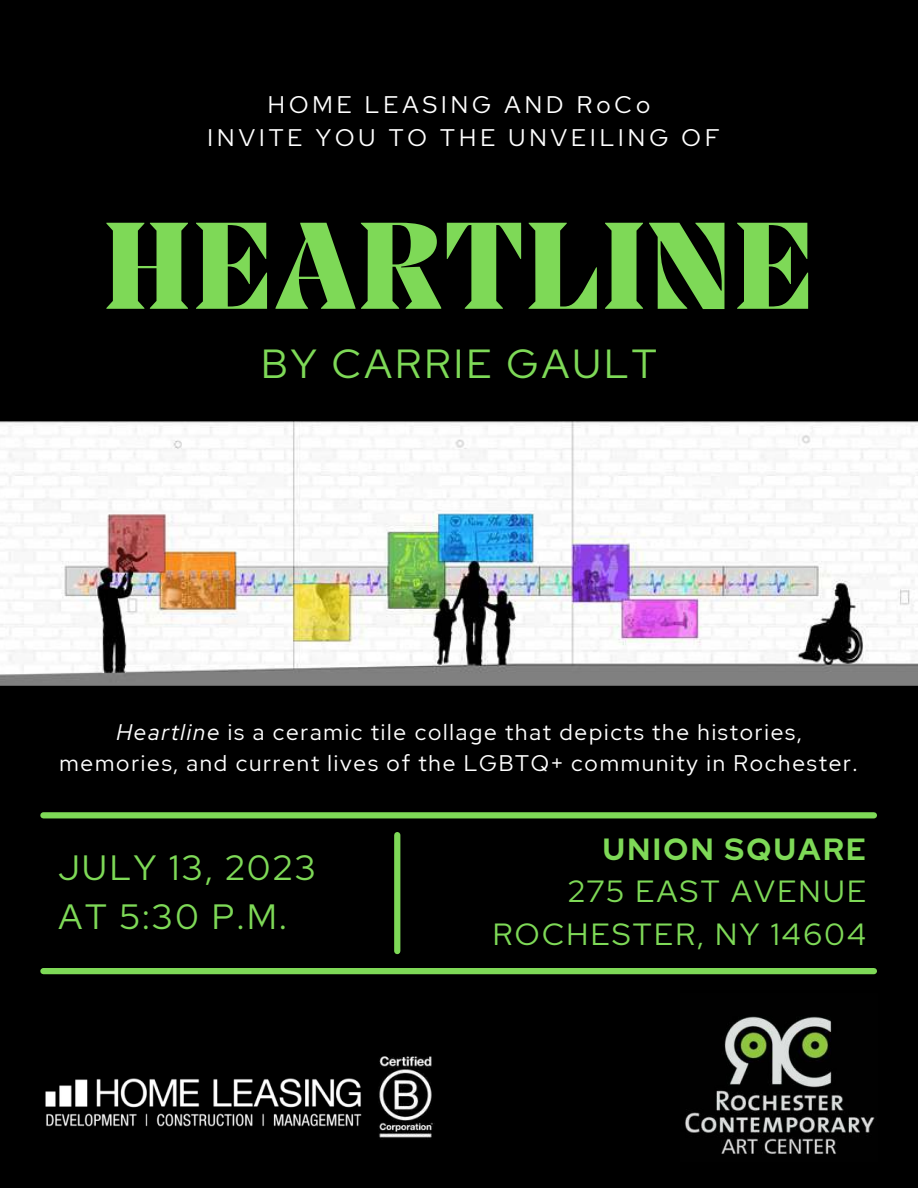
<style>
.page{position:relative;width:918px;height:1188px;background:#000}
.page>*{position:absolute;margin:0;border:0;box-sizing:border-box;transform-origin:0 0}
.t1{font:800 127.5px "Migra";color:#7ed957}
.t2{font:40.5px "Red Hat Display";letter-spacing:.08em;color:#7ed957}
.t3{font:35.1px/48.6px "Red Hat Display";letter-spacing:.08em;color:#7ed957}
.t4{font:30.6px/42.8px "Red Hat Display";letter-spacing:.08em;color:#7ed957;text-align:right}
.t5{font:700 30.6px "Red Hat Display";letter-spacing:.08em;color:#7ed957}
.t6{font:24px/32.7px "Red Hat Display";letter-spacing:.17em;color:#fff;text-align:center}
.t7{font:22.5px/31.5px "Red Hat Display";letter-spacing:.08em;color:#fff;text-align:center}
.s1{font-style:italic}
</style>
<div class="page">
<img style="left:0;top:422px;width:918px;height:264px">
<div style="left:43px;top:812px;width:831px;height:6px;background:#7ed957"></div>
<div style="left:43px;top:968px;width:831px;height:6px;background:#7ed957"></div>
<div style="left:394px;top:835px;width:6px;height:116px;background:#7ed957"></div>
<img style="left:45px;top:1078px;width:317px;height:49px">
<img style="left:379px;top:1056px;width:56px;height:82px">
<img style="left:685px;top:1016px;width:190px;height:139px">
<p class="t6" style="left:208px;top:88px;width:513px">HOME LEASING AND RoCo<br>INVITE YOU TO THE UNVEILING OF</p>
<h1 class="t1" style="left:102px;top:186px;width:715px">HEARTLINE</h1>
<h2 class="t2" style="left:261px;top:338px;width:397px">BY CARRIE GAULT</h2>
<p class="t7" style="left:60px;top:716px;width:799px"><span class="s1">Heartline</span> is a ceramic tile collage that depicts the histories, memories, and current lives of the LGBTQ+ community in Rochester.</p>
<h3 class="t3" style="left:58px;top:843px;width:259px">JULY 13, 2023<br>AT 5:30 P.M.</h3>
<h3 class="t5" style="left:603px;top:829px;width:265px">UNION SQUARE</h3>
<h3 class="t4" style="left:493px;top:870px;width:375px">275 EAST AVENUE<br>ROCHESTER, NY 14604</h3>
</div>
